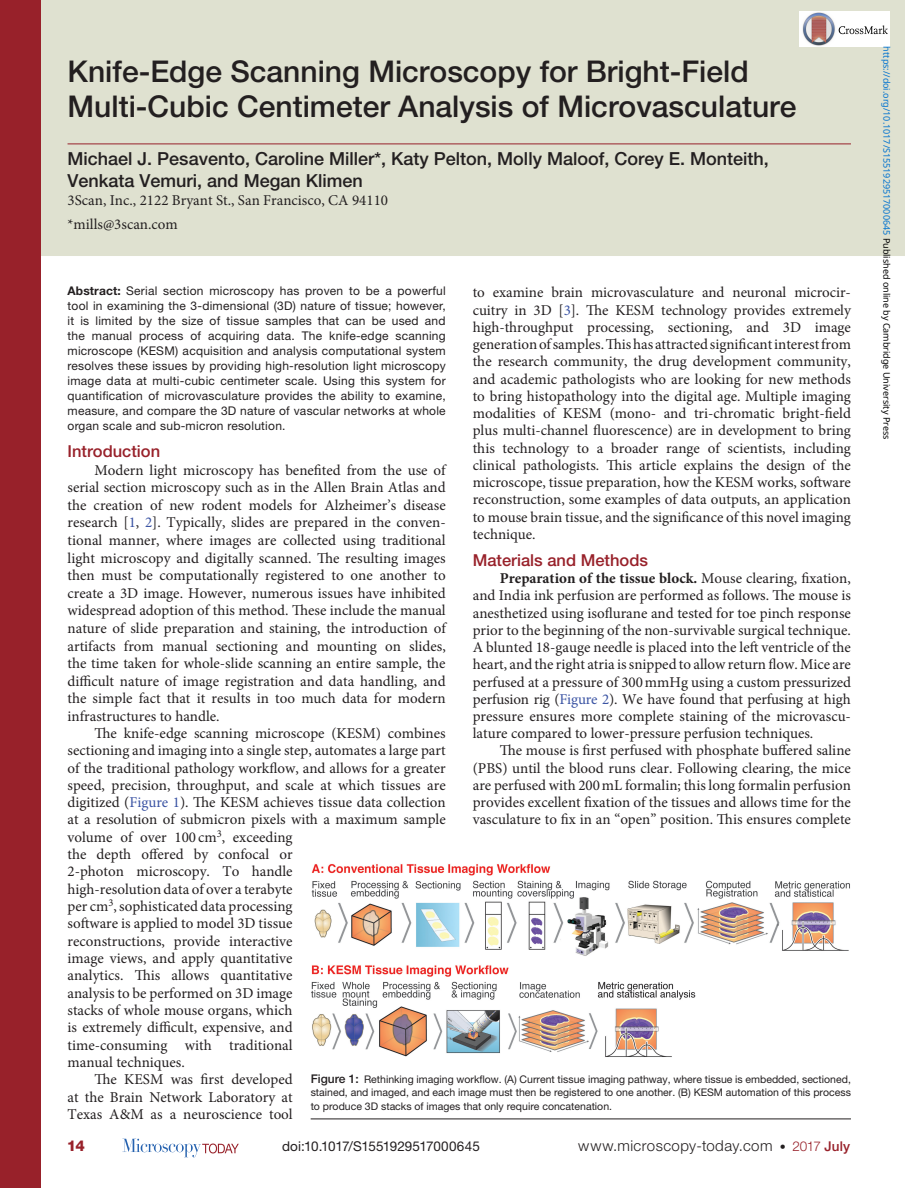
<style>
.page{position:relative;width:905px;height:1188px;background:#fff}
.page>*{position:absolute;margin:0;border:0;box-sizing:border-box;transform-origin:0 0}
.t1{font:500 30px/34.5px "Helvetica Neue LT Std";color:#231f20}
.t2{font:500 18px/21.8px "Helvetica Neue LT Std";color:#231f20}
.t3{font:500 16.5px "Helvetica Neue LT Std";color:#98212a}
.t4{font:15px/17.2px "Minion Pro";color:#231f20;text-align:justify}
.t5{font:300 15px "Helvetica Neue LT Std";letter-spacing:.03em;color:#231f20}
.t6{font:800 15px "Helvetica Neue LT Std";color:#98212a}
.t7{font:13.5px "Helvetica Neue LT Std";letter-spacing:-.005em;color:#231f20}
.t8{font:12px/15px "Helvetica Neue";letter-spacing:.02em;color:#231f20;text-align:justify}
.t9{font:10.5px/13.5px "Helvetica Neue LT Std";color:#231f20;text-align:justify}
.t10{font:9px "Noto Sans";color:#0172cf}
.s1{font-weight:700}
.s2{color:#3a53a3}
.s3{font-weight:500;font-size:12px}
.s4{font-size:12px}
.s5{font-size:13.5px;color:#98212a}
.s6{font-weight:500;font-size:13.5px;color:#98212a}
.s7{color:#000}
</style>
<div class="page">
<svg style="left:122px;top:1139px;width:117px;height:18px"></svg>
<div style="left:0;top:0;width:904px;height:174px;background:#dfe1d0"></div>
<hr style="left:68px;top:144px;width:782px;height:1px;background:#98212a">
<div style="left:0;top:166px;width:904px;height:60px;background:#dfe1d0"></div>
<div style="left:0;top:196px;width:904px;height:60px;background:#dfe1d0"></div>
<div style="left:0;top:0;width:41px;height:1188px;background:#98212a"></div>
<img style="left:311px;top:864px;width:539px;height:193px">
<hr style="left:310px;top:1119px;width:540px;height:1px;background:#231f20">
<img style="left:799px;top:12px;width:91px;height:35px">
<h1 class="t1" style="left:68px;top:54px;width:730px">Knife-Edge Scanning Microscopy for Bright-Field<br>Multi-Cubic Centimeter Analysis of Microvasculature</h1>
<p class="t2" style="left:68px;top:148px;width:702px">Michael J. Pesavento, Caroline Miller*, Katy Pelton, Molly Maloof, Corey E. Monteith,<br>Venkata Vemuri, and Megan Klimen</p>
<p class="t4" style="left:68px;top:188px;width:322px;line-height:24px">3Scan, Inc., 2122 Bryant St., San Francisco, CA 94110 *mills@3scan.com</p>
<p class="t8" style="left:68px;top:283px;width:380px"><span class="s1">Abstract:</span> Serial section microscopy has proven to be a powerful tool in examining the 3-dimensional (3D) nature of tissue; however, it is limited by the size of tissue samples that can be used and the manual process of acquiring data. The knife-edge scanning microscope (KESM) acquisition and analysis computational system resolves these issues by providing high-resolution light microscopy image data at multi-cubic centimeter scale. Using this system for quantification of microvasculature provides the ability to examine, measure, and compare the 3D nature of vascular networks at whole organ scale and sub-micron resolution.</p>
<p class="t3" style="left:68px;top:441px;width:94px">Introduction</p>
<p class="t4" style="left:68px;top:461px;width:380px;text-indent:27px">Modern light microscopy has benefited from the use of serial section microscopy such as in the Allen Brain Atlas and the creation of new rodent models for Alzheimer’s disease research [<span class="s2">1</span>, <span class="s2">2</span>]. Typically, slides are prepared in the conven&shy;tional manner, where images are collected using traditional light microscopy and digitally scanned. The resulting images then must be computationally registered to one another to create a 3D image. However, numerous issues have inhibited widespread adoption of this method. These include the manual nature of slide preparation and staining, the introduction of artifacts from manual sectioning and mounting on slides, the time taken for whole-slide scanning an entire sample, the difficult nature of image registration and data handling, and the simple fact that it results in too much data for modern infrastructures to handle.</p>
<p class="t4" style="left:94px;top:725px;width:353px">The knife-edge scanning microscope (KESM) combines</p>
<p class="t4" style="left:68px;top:742px;width:379px">sectioning and imaging into a single step, automates a large part</p>
<p class="t4" style="left:68px;top:759px;width:380px">of the traditional pathology workflow, and allows for a greater</p>
<p class="t4" style="left:68px;top:777px;width:379px">speed, precision, throughput, and scale at which tissues are</p>
<p class="t4" style="left:68px;top:794px;width:379px">digitized (<span class="s2">Figure 1</span>). The KESM achieves tissue data collection</p>
<p class="t4" style="left:68px;top:811px;width:380px">at a resolution of submicron pixels with a maximum sample</p>
<p class="t4" style="left:68px;top:828px;width:227px">volume of over 100 cm<sup>3</sup>, exceeding</p>
<p class="t4" style="left:68px;top:845px;width:226px">the depth offered by confocal or</p>
<p class="t4" style="left:68px;top:863px;width:226px">2-photon microscopy. To handle</p>
<p class="t4" style="left:68px;top:880px;width:226px">high-resolution data of over a terabyte</p>
<p class="t4" style="left:68px;top:898px;width:227px">per cm<sup>3</sup>, sophisticated data processing</p>
<p class="t4" style="left:67px;top:915px;width:226px">software is applied to model 3D tissue</p>
<p class="t4" style="left:67px;top:932px;width:227px">reconstructions, provide interactive</p>
<p class="t4" style="left:67px;top:950px;width:226px">image views, and apply quantitative</p>
<p class="t4" style="left:67px;top:967px;width:227px">analytics. This allows quantitative</p>
<p class="t4" style="left:67px;top:984px;width:226px">analysis to be performed on 3D image</p>
<p class="t4" style="left:67px;top:1002px;width:227px">stacks of whole mouse organs, which</p>
<p class="t4" style="left:67px;top:1019px;width:227px">is extremely difficult, expensive, and</p>
<p class="t4" style="left:67px;top:1036px;width:227px">time-consuming with traditional</p>
<p class="t4" style="left:67px;top:1054px;width:119px">manual techniques.</p>
<p class="t4" style="left:94px;top:1071px;width:200px">The KESM was first developed</p>
<p class="t4" style="left:67px;top:1088px;width:227px">at the Brain Network Laboratory at</p>
<p class="t4" style="left:67px;top:1106px;width:226px">Texas A&amp;M as a neuroscience tool</p>
<p class="t4" style="left:472px;top:284px;width:380px">to examine brain microvasculature and neuronal microcir&shy;cuitry in 3D [<span class="s2">3</span>]. The KESM technology provides extremely high-throughput processing, sectioning, and 3D image generation of samples. This has attracted significant interest from the research community, the drug development community, and academic pathologists who are looking for new methods to bring histopathology into the digital age. Multiple imaging modalities of KESM (mono- and tri-chromatic bright-field plus multi-channel fluorescence) are in development to bring this technology to a broader range of scientists, including clinical pathologists. This article explains the design of the microscope, tissue preparation, how the KESM works, software reconstruction, some examples of data outputs, an application to mouse brain tissue, and the significance of this novel imaging technique.</p>
<p class="t3" style="left:472px;top:550px;width:177px">Materials and Methods</p>
<p class="t4" style="left:472px;top:570px;width:380px;text-indent:27px"><span class="s1">Preparation of the tissue block.</span> Mouse clearing, fixation, and India ink perfusion are performed as follows. The mouse is anesthetized using isoflurane and tested for toe pinch response prior to the beginning of the non-survivable surgical technique.<br>A blunted 18-gauge needle is placed into the left ventricle of the heart, and the right atria is snipped to allow return flow. Mice are perfused at a pressure of 300mmHg using a custom pressurized perfusion rig (<span class="s2">Figure 2</span>). We have found that perfusing at high pressure ensures more complete staining of the microvascu&shy;lature compared to lower-pressure perfusion techniques.</p>
<p class="t4" style="left:472px;top:742px;width:380px;text-indent:27px">The mouse is first perfused with phosphate buffered saline (PBS) until the blood runs clear. Following clearing, the mice are perfused with 200mL formalin; this long formalin perfusion provides excellent fixation of the tissues and allows time for the vasculature to fix in an “open” position. This ensures complete</p>
<p class="t9" style="left:310px;top:1072px;width:541px"><span class="s3">Figure 1:</span> Rethinking imaging workflow. (A) Current tissue imaging pathway, where tissue is embedded, sectioned, stained, and imaged, and each image must then be registered to one another. (B) KESM automation of this process to produce 3D stacks of images that only require concatenation.</p>
<p class="t6" style="left:67px;top:1137px;width:20px">14</p>
<p class="t7" style="left:282px;top:1138px;width:199px">doi:10.1017/S1551929517000645</p>
<p class="t5" style="left:578px;top:1136px;width:273px">www.microscopy-today.com <span class="s4">•</span> <span class="s5">2017</span> <span class="s6">July</span></p>
<p class="t10" style="left:893px;top:46px;width:394px;rotate:90deg">https://doi.org/10.1017/S1551929517000645 <span class="s7">Published online by Cambridge University Press</span></p>
</div>
